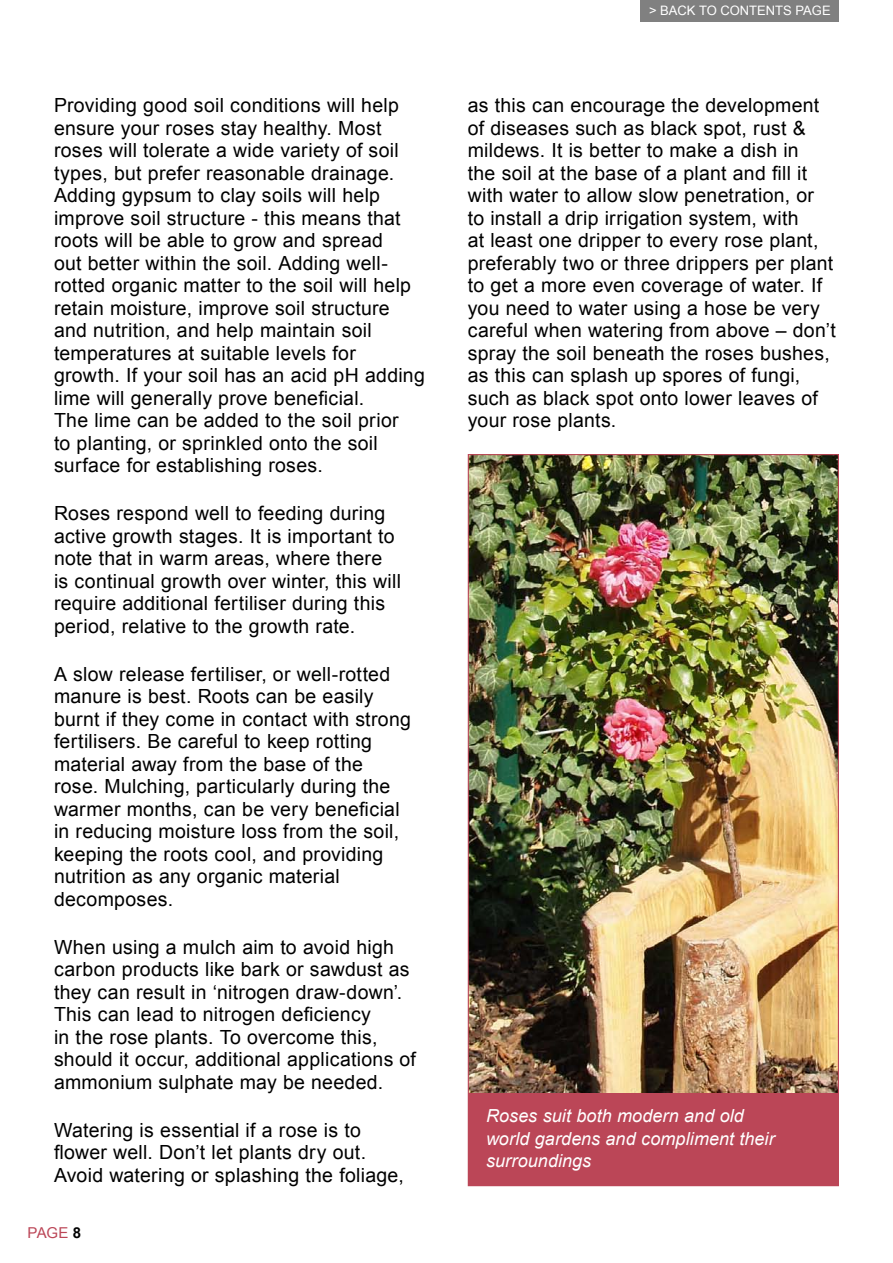
<style>
.page{position:relative;width:893px;height:1263px;background:#fff}
.page>*{position:absolute;margin:0;border:0;box-sizing:border-box;transform-origin:0 0}
.body_copy{font:19.5px/22.5px "Arial";letter-spacing:.015em;color:#000}
.t1{font:italic 18px/22.5px "Arial";letter-spacing:.005em;color:#fff}
.t2{font:15px "Arial";color:#bb4657}
.t3{font:13.05px "Arial";color:#fff}
.s1{font-weight:700;color:#000}
</style>
<div class="page">
<div style="left:641px;top:0;width:198px;height:21px;background:#808080"></div>
<img style="left:467px;top:454px;width:372px;height:733px">
<p class="body_copy" style="left:54px;top:94px;width:372px">Providing good soil conditions will help ensure your roses stay healthy. Most roses will tolerate a wide variety of soil types, but prefer reasonable drainage.<br>Adding gypsum to clay soils will help improve soil structure - this means that roots will be able to grow and spread<br>out better within the soil. Adding well&shy;rotted organic matter to the soil will help retain moisture, improve soil structure and nutrition, and help maintain soil temperatures at suitable levels for growth. If your soil has an acid pH adding lime will generally prove beneficial.<br>The lime can be added to the soil prior<br>to planting, or sprinkled onto the soil surface for establishing roses.</p>
<p class="body_copy" style="left:54px;top:502px;width:349px">Roses respond well to feeding during active growth stages. It is important to note that in warm areas, where there is continual growth over winter, this will require additional fertiliser during this period, relative to the growth rate.</p>
<p class="body_copy" style="left:54px;top:663px;width:359px">A slow release fertiliser, or well-rotted manure is best. Roots can be easily burnt if they come in contact with strong fertilisers. Be careful to keep rotting material away from the base of the rose. Mulching, particularly during the warmer months, can be very beneficial in reducing moisture loss from the soil, keeping the roots cool, and providing nutrition as any organic material decomposes.</p>
<p class="body_copy" style="left:54px;top:936px;width:364px">When using a mulch aim to avoid high carbon products like bark or sawdust as they can result in ‘nitrogen draw-down’.<br>This can lead to nitrogen deficiency<br>in the rose plants. To overcome this, should it occur, additional applications of ammonium sulphate may be needed.</p>
<p class="body_copy" style="left:54px;top:1119px;width:351px">Watering is essential if a rose is to flower well. Don’t let plants dry out.<br>Avoid watering or splashing the foliage,</p>
<p class="t2" style="left:28px;top:1223px;width:55px">PAGE <span class="s1">8</span></p>
<p class="t3" style="left:649px;top:2px;width:183px">&gt; BACK TO CONTENTS PAGE</p>
<p class="body_copy" style="left:468px;top:94px;width:370px">as this can encourage the development of diseases such as black spot, rust &amp; mildews. It is better to make a dish in<br>the soil at the base of a plant and fill it with water to allow slow penetration, or<br>to install a drip irrigation system, with<br>at least one dripper to every rose plant, preferably two or three drippers per plant to get a more even coverage of water. If you need to water using a hose be very careful when watering from above – don’t spray the soil beneath the roses bushes, as this can splash up spores of fungi, such as black spot onto lower leaves of your rose plants.</p>
<p class="t1" style="left:486px;top:1105px;width:290px">Roses suit both modern and old world gardens and compliment their surroundings</p>
</div>
